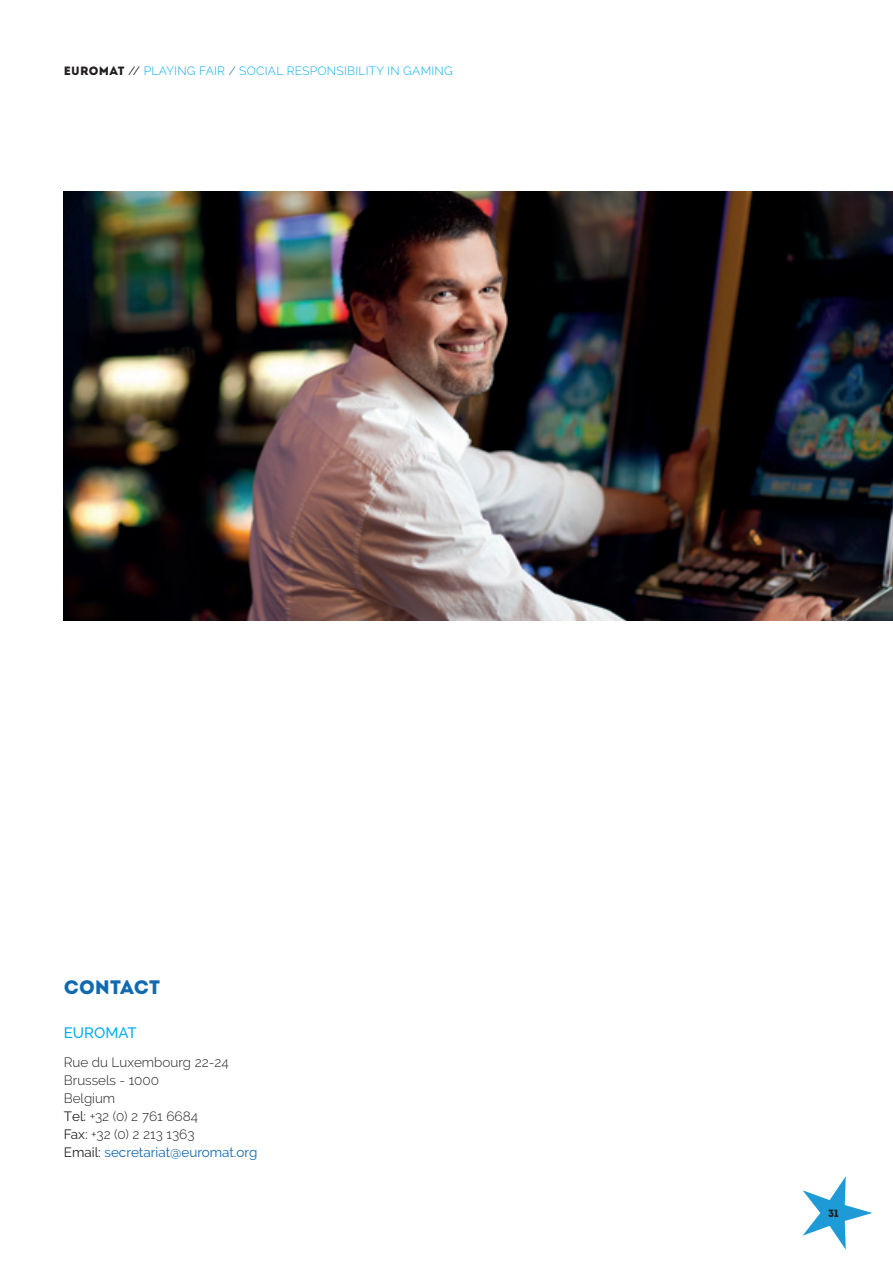
<style>
.page{position:relative;width:893px;height:1263px;background:#fff}
.page>*{position:absolute;margin:0;border:0;box-sizing:border-box;transform-origin:0 0}
.t1{font:19.5px "Intro";color:#1169b0}
.t2{font:500 15px "Raleway";color:#00aeef}
.t3{font:300 13.5px/18px "Raleway";color:#231f20}
.t4{font:300 12px "Raleway";letter-spacing:.02em;color:#00aeef}
.t5{font:12px "Intro";color:#231f20}
.t6{font:10.5px "Intro";color:#231f20}
.s1{font-family:"Intro";font-weight:400;color:#231f20}
.s2{font-weight:400;color:#231f20}
.s3{color:#1169b0}
.s4{font-weight:400}
.s5{font-weight:400;color:#1169b0}
</style>
<div class="page">
<svg style="left:803px;top:1176px;width:69px;height:74px"></svg>
<img style="left:64px;top:191px;width:829px;height:430px">
<p class="t5" style="left:64px;top:64px;width:10px">EUROMA</p>
<p class="t4" style="left:118px;top:64px;width:42px"><span class="s1">T</span> <span class="s2">//</span> Playing</p>
<p class="t4" style="left:199px;top:64px;width:14px">Fair</p>
<p class="t4" style="left:229px;top:64px;width:27px"><span class="s3">/</span> Social</p>
<p class="t4" style="left:287px;top:64px;width:16px">Responsibility</p>
<p class="t4" style="left:387px;top:64px;width:34px">in Gaming</p>
<h1 class="t1" style="left:64px;top:976px;width:16px">CON</h1>
<h1 class="t1" style="left:110px;top:976px;width:51px">TAC T</h1>
<p class="t2" style="left:64px;top:1024px;width:75px">EUROMAT</p>
<p class="t3" style="left:64px;top:1053px;width:195px">Rue du Luxembourg 22-24<br>Brussels - 1000<br>Belgium<br><span class="s4">Tel:</span> +32 (0) 2 761 6684<br><span class="s4">Fax:</span> +32 (0) 2 213 1363<br><span class="s4">Email:</span> <span class="s5">secretariat@euromat.org</span></p>
<p class="t6" style="left:828px;top:1207px;width:12px">31</p>
</div>
